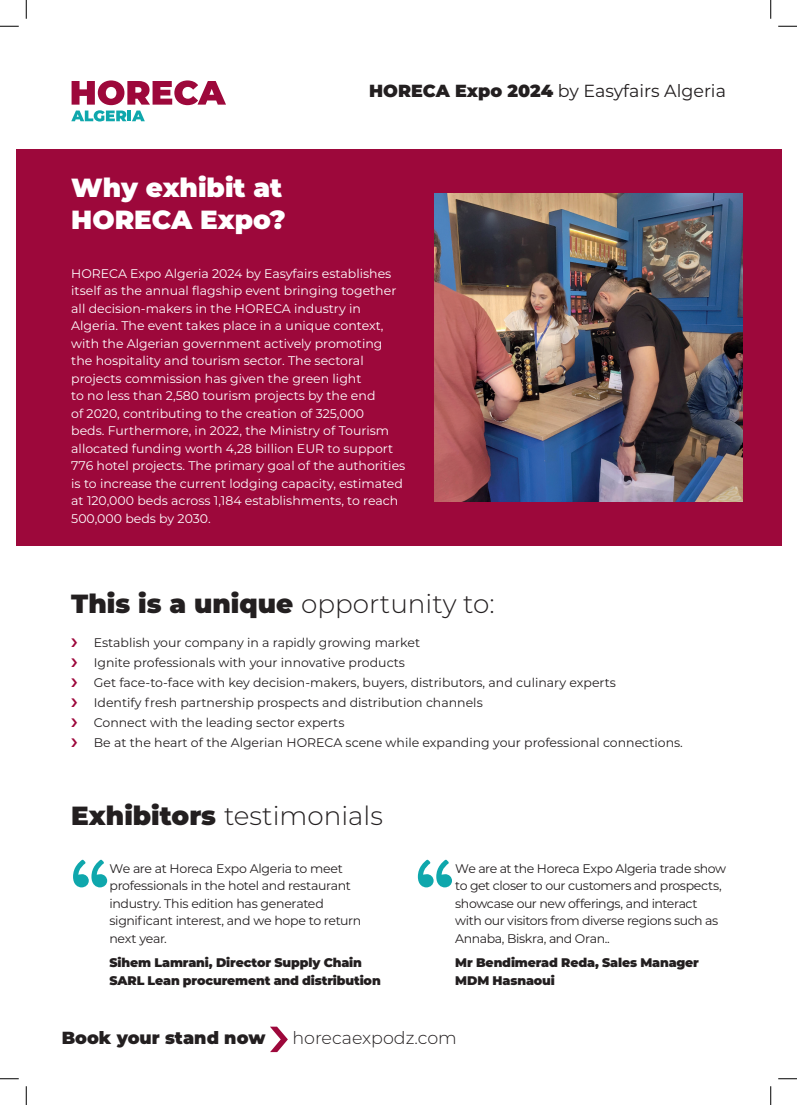
<style>
.page{position:relative;width:797px;height:1105px;background:#fff}
.page>*{position:absolute;margin:0;border:0;box-sizing:border-box;transform-origin:0 0}
.t1{font:900 92.5px "Brandon Grotesque";color:#0fa7ac}
.t2{font:300 26.25px "Montserrat";color:#231f20}
.t3{font:900 26.25px/31.5px "Montserrat";color:#fff}
.t4{font:17.5px "Montserrat";color:#231f20}
.t5{font:900 17.5px "Montserrat";color:#231f20}
.t6{font:300 17.5px "Montserrat";color:#231f20}
.t7{font:12.5px/17.5px "Montserrat";color:#fff}
.t8{font:12.5px/20px "Montserrat";letter-spacing:-.01em;color:#231f20}
.t9{font:12.5px/17.5px "Montserrat";letter-spacing:-.03em;color:#231f20}
.t10{font:900 12.5px/17.5px "Montserrat";letter-spacing:-.01em;color:#231f20}
.s1{font-weight:900}
</style>
<div class="page">
<div style="left:16px;top:149px;width:765px;height:396px;background:#9d083b"></div>
<img style="left:435px;top:194px;width:307px;height:307px">
<svg style="left:71px;top:80px;width:155px;height:42px"></svg>
<svg style="left:270px;top:1027px;width:18px;height:25px"></svg>
<svg style="left:0;top:25px;width:19px;height:2px"></svg>
<svg style="left:778px;top:25px;width:19px;height:2px"></svg>
<svg style="left:0;top:1078px;width:19px;height:1px"></svg>
<svg style="left:778px;top:1078px;width:19px;height:1px"></svg>
<svg style="left:25px;top:0;width:2px;height:19px"></svg>
<svg style="left:25px;top:1086px;width:2px;height:19px"></svg>
<svg style="left:770px;top:0;width:1px;height:19px"></svg>
<svg style="left:770px;top:1086px;width:1px;height:19px"></svg>
<h3 class="t4" style="left:369px;top:78px;width:358px"><span class="s1">HORECA Expo 2024</span> by Easyfairs Algeria</h3>
<h2 class="t3" style="left:71px;top:171px;width:216px">Why exhibit at<br>HORECA Expo?</h2>
<p class="t7" style="left:71px;top:264px;width:335px">HORECA Expo Algeria 2024 by Easyfairs establishes itself as the annual flagship event bringing together all decision-makers in the HORECA industry in Algeria. The event takes place in a unique context, with the Algerian government actively promoting the hospitality and tourism sector. The sectoral projects commission has given the green light<br>to no less than 2,580 tourism projects by the end<br>of 2020, contributing to the creation of 325,000<br>beds. Furthermore, in 2022, the Ministry of Tourism allocated funding worth 4,28 billion EUR to support 776 hotel projects. The primary goal of the authorities is to increase the current lodging capacity, estimated at 120,000 beds across 1,184 establishments, to reach 500,000 beds by 2030.</p>
<h2 class="t2" style="left:71px;top:586px;width:425px"><span class="s1">This is a unique</span> opportunity to:</h2>
<p class="t8" style="left:94px;top:632px;width:590px">Establish your company in a rapidly growing market<br>Ignite professionals with your innovative products<br>Get face-to-face with key decision-makers, buyers, distributors, and culinary experts<br>Identify fresh partnership prospects and distribution channels<br>Connect with the leading sector experts<br>Be at the heart of the Algerian HORECA scene while expanding your professional connections.</p>
<h2 class="t2" style="left:71px;top:798px;width:313px"><span class="s1">Exhibitors</span> testimonials</h2>
<p class="t8" style="left:109px;top:859px;width:253px;line-height:17.5px">We are at Horeca Expo Algeria to meet professionals in the hotel and restaurant industry. This edition has generated significant interest, and we hope to return next year.</p>
<p class="t10" style="left:109px;top:953px;width:273px">Sihem Lamrani, Director Supply Chain<br>SARL Lean procurement and distribution</p>
<h1 class="t1" style="left:71px;top:828px;width:39px">“</h1>
<h1 class="t1" style="left:416px;top:828px;width:39px">“</h1>
<p class="t9" style="left:455px;top:859px;width:272px">We are at the Horeca Expo Algeria trade show to get closer to our customers and prospects, showcase our new offerings, and interact with our visitors from diverse regions such as Annaba, Biskra, and Oran..</p>
<p class="t10" style="left:455px;top:953px;width:245px">Mr Bendimerad Reda, Sales Manager<br>MDM Hasnaoui</p>
<h3 class="t5" style="left:62px;top:1025px;width:205px">Book your stand now</h3>
<h3 class="t6" style="left:292px;top:1026px;width:166px">horecaexpodz.com</h3>
</div>
